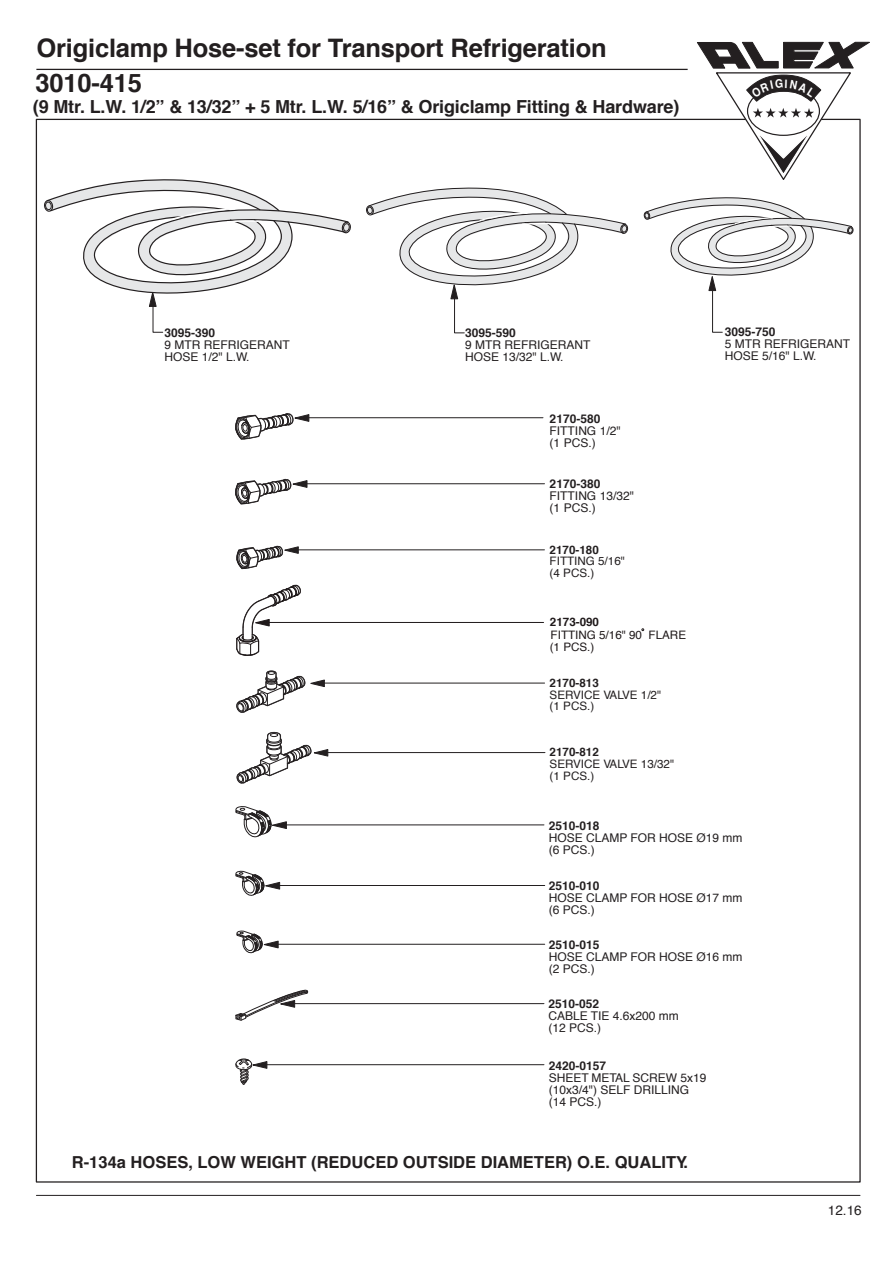
<style>
.page{position:relative;width:893px;height:1263px;background:#fff}
.page>*{position:absolute;margin:0;border:0;box-sizing:border-box;transform-origin:0 0}
.t1{font:700 25.5px "Helvetica";letter-spacing:-.01em;color:#231f20}
.t2{font:700 18px "Helvetica";letter-spacing:-.01em;color:#231f20}
.t3{font:700 16.5px "Helvetica";color:#231f20}
.t4{font:13.5px "Helvetica";color:#231f20}
.t5{font:12px/12px "Helvetica";color:#231f20}
.t6{font:700 12px "Helvetica";color:#231f20}
.t7{font:11.7px/11.7px "Helvetica";color:#231f20}
.t8{font:11.7px "Helvetica";color:#1f191a}
.t9{font:700 11.7px "Helvetica";color:#231f20}
.t10{font:700 11.7px "Helvetica";color:#1f191a}
</style>
<div class="page">
<hr style="left:36px;top:1195px;width:824px;height:1px;background:#231f20">
<hr style="left:36px;top:69px;width:652px;height:1px;background:#231f20">
<svg style="left:44px;top:179px;width:307px;height:154px"></svg>
<svg style="left:366px;top:187px;width:263px;height:146px"></svg>
<svg style="left:643px;top:197px;width:211px;height:136px"></svg>
<hr style="left:263px;top:1064px;width:281px;height:1px;background:#231f20">
<svg style="left:235px;top:1058px;width:32px;height:27px"></svg>
<hr style="left:282px;top:825px;width:262px;height:1px;background:#231f20">
<svg style="left:235px;top:806px;width:52px;height:32px"></svg>
<hr style="left:276px;top:885px;width:269px;height:1px;background:#231f20">
<svg style="left:235px;top:871px;width:45px;height:25px"></svg>
<hr style="left:291px;top:1003px;width:253px;height:1px;background:#231f20">
<svg style="left:236px;top:989px;width:73px;height:31px"></svg>
<hr style="left:274px;top:944px;width:271px;height:1px;background:#231f20">
<svg style="left:236px;top:931px;width:43px;height:23px"></svg>
<hr style="left:305px;top:417px;width:238px;height:1px;background:#231f20">
<svg style="left:235px;top:413px;width:74px;height:27px"></svg>
<hr style="left:294px;top:550px;width:250px;height:1px;background:#231f20">
<svg style="left:236px;top:546px;width:63px;height:23px"></svg>
<hr style="left:303px;top:483px;width:241px;height:1px;background:#231f20">
<svg style="left:235px;top:479px;width:72px;height:25px"></svg>
<hr style="left:320px;top:683px;width:225px;height:1px;background:#231f20">
<svg style="left:236px;top:670px;width:89px;height:43px"></svg>
<hr style="left:324px;top:752px;width:221px;height:1px;background:#231f20">
<svg style="left:236px;top:732px;width:92px;height:51px"></svg>
<hr style="left:268px;top:622px;width:276px;height:1px;background:#1f191a">
<svg style="left:236px;top:585px;width:65px;height:71px"></svg>
<svg style="left:697px;top:42px;width:173px;height:140px"></svg>
<h1 class="t1" style="left:37px;top:27px;width:572px">Origiclamp Hose-set for Transport Refrigeration</h1>
<h2 class="t2" style="left:33px;top:92px;width:648px">(9 Mtr. L.W. 1/2” &amp; 13/32” + 5 Mtr. L.W. 5/16” &amp; Origiclamp Fitting &amp; Hardware)</h2>
<h1 class="t1" style="left:36px;top:63px;width:108px">3010-415</h1>
<p class="t6" style="left:164px;top:323px;width:52px">3095-390</p>
<p class="t5" style="left:164px;top:339px;width:127px">9 MTR REFRIGERANT<br>HOSE 1/2" L.W.</p>
<p class="t6" style="left:465px;top:323px;width:52px">3095-590</p>
<p class="t5" style="left:465px;top:339px;width:127px">9 MTR REFRIGERANT<br>HOSE 13/32" L.W.</p>
<p class="t6" style="left:550px;top:409px;width:52px">2170-580</p>
<p class="t5" style="left:550px;top:425px;width:72px">FITTING 1/2" (1 PCS.)</p>
<p class="t6" style="left:550px;top:474px;width:52px">2170-380</p>
<p class="t5" style="left:550px;top:490px;width:86px">FITTING 13/32" (1 PCS.)</p>
<p class="t9" style="left:550px;top:540px;width:51px">2170-180</p>
<p class="t7" style="left:550px;top:556px;width:77px">FITTING 5/16" (4 PCS.)</p>
<p class="t10" style="left:550px;top:613px;width:51px">2173-090</p>
<p class="t8" style="left:551px;top:626px;width:137px">FITTING 5/16" 90 FLARE</p>
<p class="t8" style="left:550px;top:638px;width:46px">(1 PCS.)</p>
<p class="t9" style="left:550px;top:673px;width:51px">2170-813</p>
<p class="t7" style="left:550px;top:689px;width:113px">SERVICE VALVE 1/2" (1 PCS.)</p>
<p class="t9" style="left:550px;top:743px;width:51px">2170-812</p>
<p class="t7" style="left:550px;top:758px;width:126px">SERVICE VALVE 13/32" (1 PCS.)</p>
<p class="t6" style="left:725px;top:322px;width:52px">3095-750</p>
<p class="t5" style="left:725px;top:339px;width:127px">5 MTR REFRIGERANT<br>HOSE 5/16" L.W.</p>
<p class="t6" style="left:549px;top:816px;width:52px">2510-018</p>
<p class="t5" style="left:549px;top:832px;width:195px">HOSE CLAMP FOR HOSE Ø19 mm (6 PCS.)</p>
<p class="t6" style="left:549px;top:876px;width:52px">2510-010</p>
<p class="t5" style="left:549px;top:892px;width:195px">HOSE CLAMP FOR HOSE Ø17 mm (6 PCS.)</p>
<p class="t6" style="left:549px;top:935px;width:52px">2510-015</p>
<p class="t5" style="left:549px;top:951px;width:195px">HOSE CLAMP FOR HOSE Ø16 mm (2 PCS.)</p>
<p class="t6" style="left:548px;top:994px;width:52px">2510-052</p>
<p class="t5" style="left:548px;top:1010px;width:132px">CABLE TIE 4.6x200 mm (12 PCS.)</p>
<p class="t6" style="left:549px;top:1056px;width:59px">2420-0157</p>
<p class="t5" style="left:549px;top:1072px;width:159px">SHEET METAL SCREW 5x19 (10x3/4") SELF DRILLING (14 PCS.)</p>
<h3 class="t3" style="left:72px;top:1149px;width:618px">R-134a HOSES, LOW WEIGHT (REDUCED OUTSIDE DIAMETER) O.E. QUALITY.</h3>
<p class="t4" style="left:828px;top:1199px;width:35px">12.16</p>
</div>
